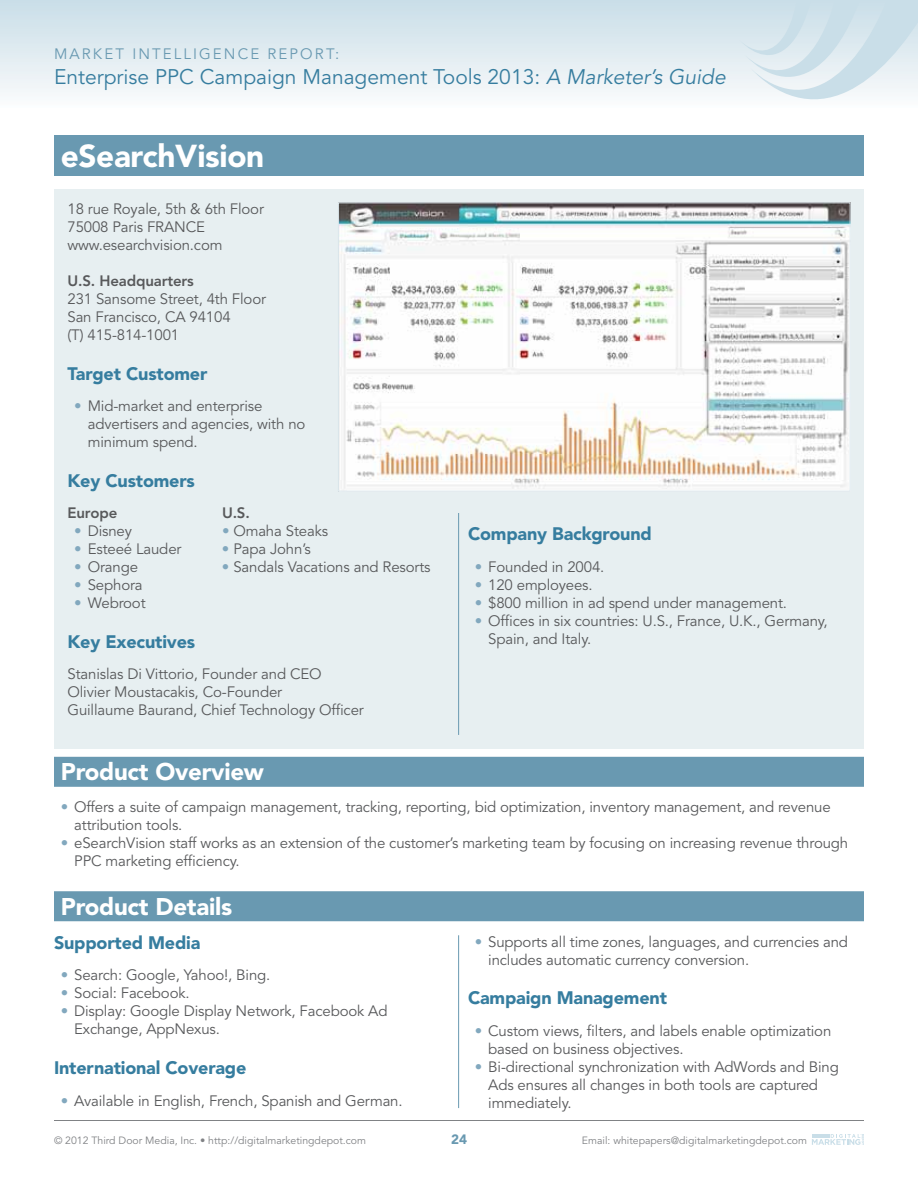
<style>
.page{position:relative;width:918px;height:1188px;background:#fff}
.page>*{position:absolute;margin:0;border:0;box-sizing:border-box;transform-origin:0 0}
.t1{font:900 31.5px "Avenir";letter-spacing:-.01em;color:#fff}
.t2{font:900 24px "Avenir";letter-spacing:-.01em;color:#fff}
.t3{font:21px "Avenir";color:#367d9f}
.t4{font:900 18px "Avenir";letter-spacing:-.01em;color:#367d9f}
.t5{font:15px/18px "Avenir";letter-spacing:-.01em;color:#58595b}
.t6{font:800 15px "Avenir";letter-spacing:-.01em;color:#58595b}
.t7{font:15px "Avenir";letter-spacing:.14em;color:#6999b1}
.t8{font:900 13.5px "Avenir";color:#6999b1}
.t9{font:10.5px "Avenir";color:#808285}
.s1{font-style:italic}
.s2{color:#82a8be}
</style>
<div class="page">
<div style="left:0;top:0;width:918px;height:108px;background:linear-gradient(to bottom,#c8dde7,#fbfcfc)"></div>
<svg style="left:740px;top:0;width:178px;height:108px"></svg>
<hr style="left:54px;top:1120px;width:810px;height:1px;background:#808285">
<svg style="left:812px;top:1134px;width:52px;height:11px"></svg>
<div style="left:54px;top:135px;width:810px;height:41px;background:#6999b1"></div>
<div style="left:54px;top:189px;width:810px;height:559px;background:#e7eff1"></div>
<img style="left:340px;top:205px;width:509px;height:284px">
<div style="left:338px;top:203px;width:513px;height:288px;border:1px solid #dde9ef"></div>
<div style="left:54px;top:757px;width:810px;height:30px;background:#6999b1"></div>
<div style="left:54px;top:891px;width:810px;height:30px;background:#6999b1"></div>
<hr style="left:458px;top:513px;width:1px;height:222px;background:#6999b1">
<hr style="left:458px;top:935px;width:1px;height:173px;background:#6999b1">
<p class="t7" style="left:54px;top:45px;width:287px">MARKET INTELLIGENCE REPORT:</p>
<h3 class="t3" style="left:54px;top:65px;width:673px">Enterprise PPC Campaign Management Tools 2013: <span class="s1">A Marketer’s Guide</span></h3>
<h1 class="t1" style="left:61px;top:137px;width:205px">eSearchVision</h1>
<p class="t5" style="left:68px;top:200px;width:198px">18 rue Royale, 5th &amp; 6th Floor<br>75008 Paris FRANCE www.esearchvision.com</p>
<p class="t6" style="left:68px;top:272px;width:128px">U.S. Headquarters</p>
<p class="t5" style="left:68px;top:290px;width:200px">231 Sansome Street, 4th Floor<br>San Francisco, CA 94104<br>(T) 415-814-1001</p>
<p class="t4" style="left:68px;top:362px;width:141px">Target Customer</p>
<p class="t5" style="left:88px;top:397px;width:219px;text-indent:-14px"><span class="s2">•</span> Mid-market and enterprise advertisers and agencies, with no minimum spend.</p>
<p class="t4" style="left:68px;top:469px;width:129px">Key Customers</p>
<p class="t6" style="left:68px;top:504px;width:51px">Europe</p>
<p class="t6" style="left:222px;top:504px;width:29px">U.S.</p>
<p class="t5" style="left:74px;top:522px;width:59px"><span class="s2">•</span> Disney</p>
<p class="t5" style="left:222px;top:522px;width:108px"><span class="s2">•</span> Omaha Steaks</p>
<p class="t5" style="left:74px;top:540px;width:109px"><span class="s2">•</span> Esteeé Lauder</p>
<p class="t5" style="left:222px;top:540px;width:90px"><span class="s2">•</span> Papa John’s</p>
<p class="t5" style="left:74px;top:558px;width:65px"><span class="s2">•</span> Orange</p>
<p class="t5" style="left:222px;top:558px;width:210px"><span class="s2">•</span> Sandals Vacations and Resorts</p>
<p class="t5" style="left:74px;top:576px;width:70px"><span class="s2">•</span> Sephora</p>
<p class="t5" style="left:74px;top:594px;width:73px"><span class="s2">•</span> Webroot</p>
<p class="t4" style="left:68px;top:631px;width:129px">Key Executives</p>
<p class="t5" style="left:68px;top:665px;width:298px">Stanislas Di Vittorio, Founder and CEO<br>Olivier Moustacakis, Co-Founder<br>Guillaume Baurand, Chief Technology Officer</p>
<p class="t4" style="left:468px;top:523px;width:185px">Company Background</p>
<p class="t5" style="left:475px;top:558px;width:131px"><span class="s2">•</span> Founded in 2004.</p>
<p class="t5" style="left:475px;top:576px;width:119px"><span class="s2">•</span> 120 employees.</p>
<p class="t5" style="left:475px;top:594px;width:314px"><span class="s2">•</span> $800 million in ad spend under management.</p>
<p class="t5" style="left:488px;top:612px;width:341px;text-indent:-14px"><span class="s2">•</span> Offices in six countries: U.S., France, U.K., Germany,<br>Spain, and Italy.</p>
<h2 class="t2" style="left:61px;top:757px;width:205px">Product Overview</h2>
<p class="t5" style="left:74px;top:798px;width:758px;text-indent:-14px"><span class="s2">•</span> Offers a suite of campaign management, tracking, reporting, bid optimization, inventory management, and revenue attribution tools.</p>
<p class="t5" style="left:74px;top:834px;width:776px;text-indent:-14px"><span class="s2">•</span> eSearchVision staff works as an extension of the customer’s marketing team by focusing on increasing revenue through<br>PPC marketing efficiency.</p>
<h2 class="t2" style="left:61px;top:892px;width:173px">Product Details</h2>
<p class="t4" style="left:54px;top:932px;width:148px">Supported Media</p>
<p class="t5" style="left:61px;top:967px;width:211px"><span class="s2">•</span> Search: Google, Yahoo!, Bing.</p>
<p class="t5" style="left:61px;top:985px;width:130px"><span class="s2">•</span> Social: Facebook.</p>
<p class="t5" style="left:74px;top:1003px;width:315px;text-indent:-14px"><span class="s2">•</span> Display: Google Display Network, Facebook Ad<br>Exchange, AppNexus.</p>
<p class="t4" style="left:54px;top:1057px;width:194px">International Coverage</p>
<p class="t5" style="left:61px;top:1092px;width:343px"><span class="s2">•</span> Available in English, French, Spanish and German.</p>
<p class="t5" style="left:488px;top:933px;width:361px;text-indent:-14px"><span class="s2">•</span> Supports all time zones, languages, and currencies and includes automatic currency conversion.</p>
<p class="t4" style="left:468px;top:987px;width:201px">Campaign Management</p>
<p class="t5" style="left:488px;top:1022px;width:345px;text-indent:-14px"><span class="s2">•</span> Custom views, filters, and labels enable optimization based on business objectives.</p>
<p class="t5" style="left:488px;top:1058px;width:352px;text-indent:-14px"><span class="s2">•</span> Bi-directional synchronization with AdWords and Bing<br>Ads ensures all changes in both tools are captured immediately.</p>
<p class="t9" style="left:54px;top:1135px;width:314px">© 2012 Third Door Media, Inc. • http://digitalmarketingdepot.com</p>
<p class="t8" style="left:451px;top:1131px;width:17px">24</p>
<p class="t9" style="left:582px;top:1135px;width:227px">Email: whitepapers@digitalmarketingdepot.com</p>
</div>
